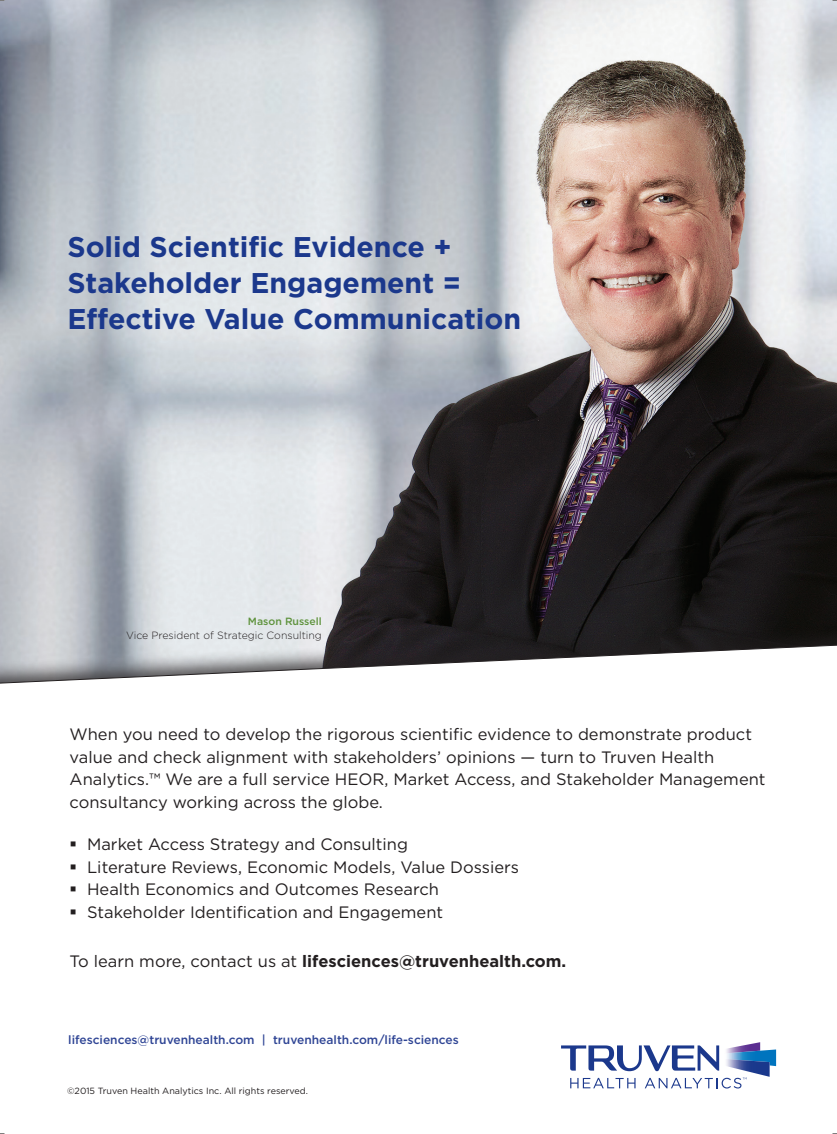
<style>
.page{position:relative;width:837px;height:1134px;background:#fff}
.page>*{position:absolute;margin:0;border:0;box-sizing:border-box;transform-origin:0 0}
.t1{font:700 28.5px/36px "Gotham";color:#1b388c}
.t2{font:16.5px/22.5px "Gotham";color:#231f20}
.t3{font:700 16.5px "Gotham";color:#231f20}
.t4{font:500 12px "Gotham";color:#2f4595}
.t5{font:300 10.5px "Gotham";color:#231f20}
.t6{font:500 10.5px "Gotham";color:#5e923c}
.t7{font:9px "Gotham";color:#231f20}
.s1{font-weight:400}
</style>
<div class="page">
<img style="left:0;top:0;width:837px;height:621px">
<div style="left:0;top:621px;width:837px;height:513px;background:#231f20;opacity:.75"></div>
<svg style="left:0;top:642px;width:837px;height:492px"></svg>
<svg style="left:561px;top:1042px;width:215px;height:47px"></svg>
<h1 class="t1" style="left:68px;top:229px;width:455px">Solid Scientific Evidence +<br>Stakeholder Engagement =<br>Effective Value Communication</h1>
<p class="t6" style="left:248px;top:614px;width:75px">Mason Russell</p>
<p class="t5" style="left:126px;top:628px;width:197px">Vice President of Strategic Consulting</p>
<p class="t2" style="left:70px;top:723px;width:697px">When you need to develop the rigorous scientific evidence to demonstrate product value and check alignment with stakeholders’ opinions — turn to Truven Health Analytics.™ We are a full service HEOR, Market Access, and Stakeholder Management consultancy working across the globe.</p>
<p class="t2" style="left:70px;top:833px;width:340px">▪ Market Access Strategy and Consulting</p>
<p class="t2" style="left:70px;top:855px;width:451px">▪ Literature Reviews, Economic Models, Value Dossiers</p>
<p class="t2" style="left:70px;top:878px;width:371px">▪ Health Economics and Outcomes Research</p>
<p class="t2" style="left:70px;top:900px;width:375px">▪ Stakeholder Identification and Engagement</p>
<p class="t3" style="left:70px;top:951px;width:498px"><span class="s1">To learn more, contact us at</span> lifesciences@truvenhealth.com.</p>
<p class="t4" style="left:68px;top:1032px;width:392px">lifesciences@truvenhealth.com | truvenhealth.com/life-sciences</p>
<p class="t7" style="left:67px;top:1085px;width:242px">©2015 Truven Health Analytics Inc. All rights reserved.</p>
</div>
